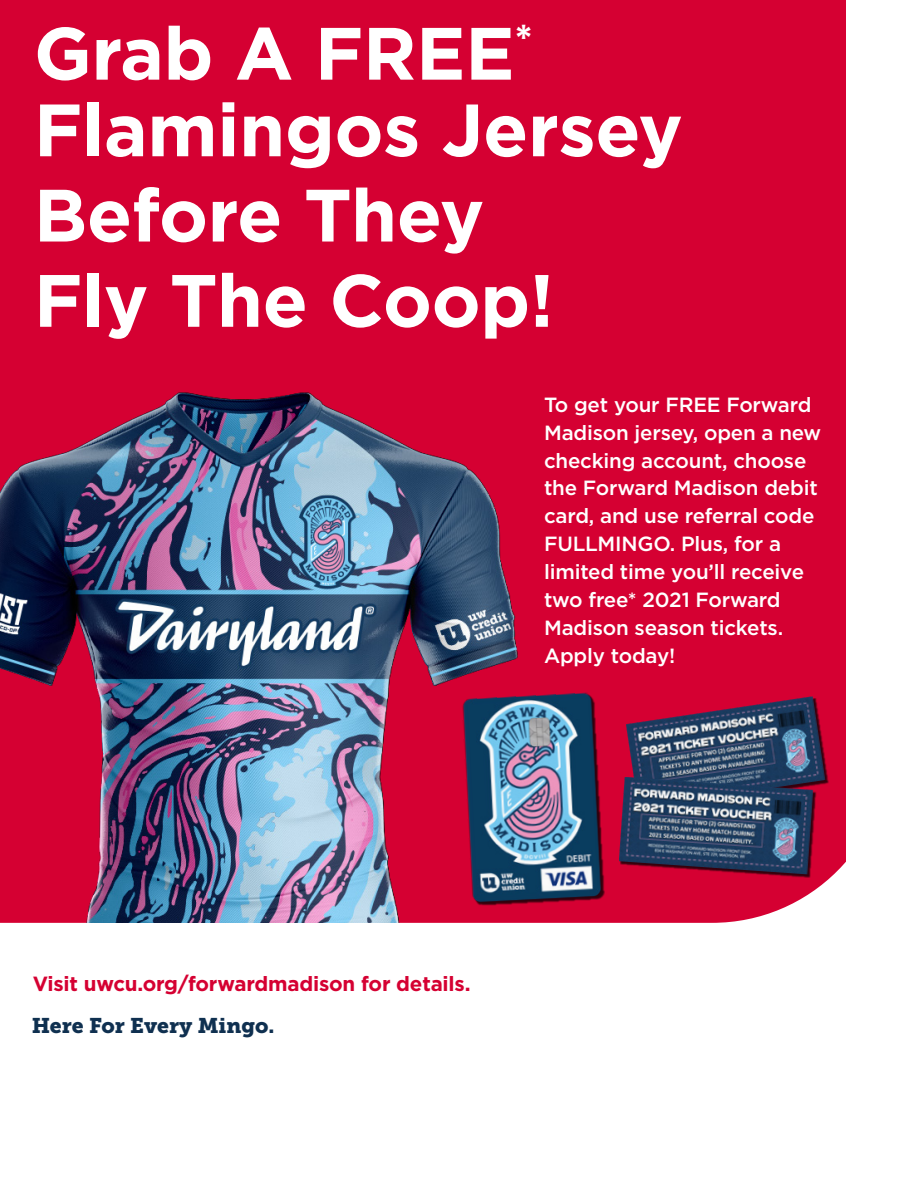
<style>
.page{position:relative;width:918px;height:1188px;background:#fff}
.page>*{position:absolute;margin:0;border:0;box-sizing:border-box;transform-origin:0 0}
.t1{font:700 73.95px/76.7px "Gotham";letter-spacing:-.005em;color:#fff}
.t2{font:21.15px "Museo Slab 900";color:#0f3050}
.t3{font:500 20.55px/27.9px "Gotham";letter-spacing:-.01em;color:#fff}
.t4{font:700 20.55px "Gotham";letter-spacing:-.01em;color:#d50032}
</style>
<div class="page">
<div style="left:0;top:0;width:845px;height:923px;background:#d50032"></div>
<img style="left:0;top:388px;width:542px;height:535px">
<img style="left:462px;top:692px;width:142px;height:214px">
<div style="left:627px;top:698px;width:202px;height:113px;background:#000;opacity:.75"></div>
<img style="left:626px;top:696px;width:199px;height:112px">
<div style="left:620px;top:778px;width:197px;height:100px;background:#000;opacity:.75"></div>
<img style="left:619px;top:777px;width:194px;height:97px">
<p class="t1" style="left:34px;top:15px;width:650px">Grab A FREE<sup>*<br></sup>Flamingos Jersey</p>
<p class="t1" style="left:34px;top:172px;width:521px;line-height:85.2px">Before They<br>Fly The Coop!</p>
<p class="t3" style="left:544px;top:390px;width:279px">To get your FREE Forward<br>Madison jersey, open a new checking account, choose the Forward Madison debit card, and use referral code<br>FULLMINGO. Plus, for a limited time you’ll receive two free* 2021 Forward<br>Madison season tickets.<br>Apply today!</p>
<p class="t4" style="left:33px;top:971px;width:439px">Visit uwcu.org/forwardmadison for details.</p>
<p class="t2" style="left:32px;top:1013px;width:244px">Here For Every Mingo.</p>
</div>
